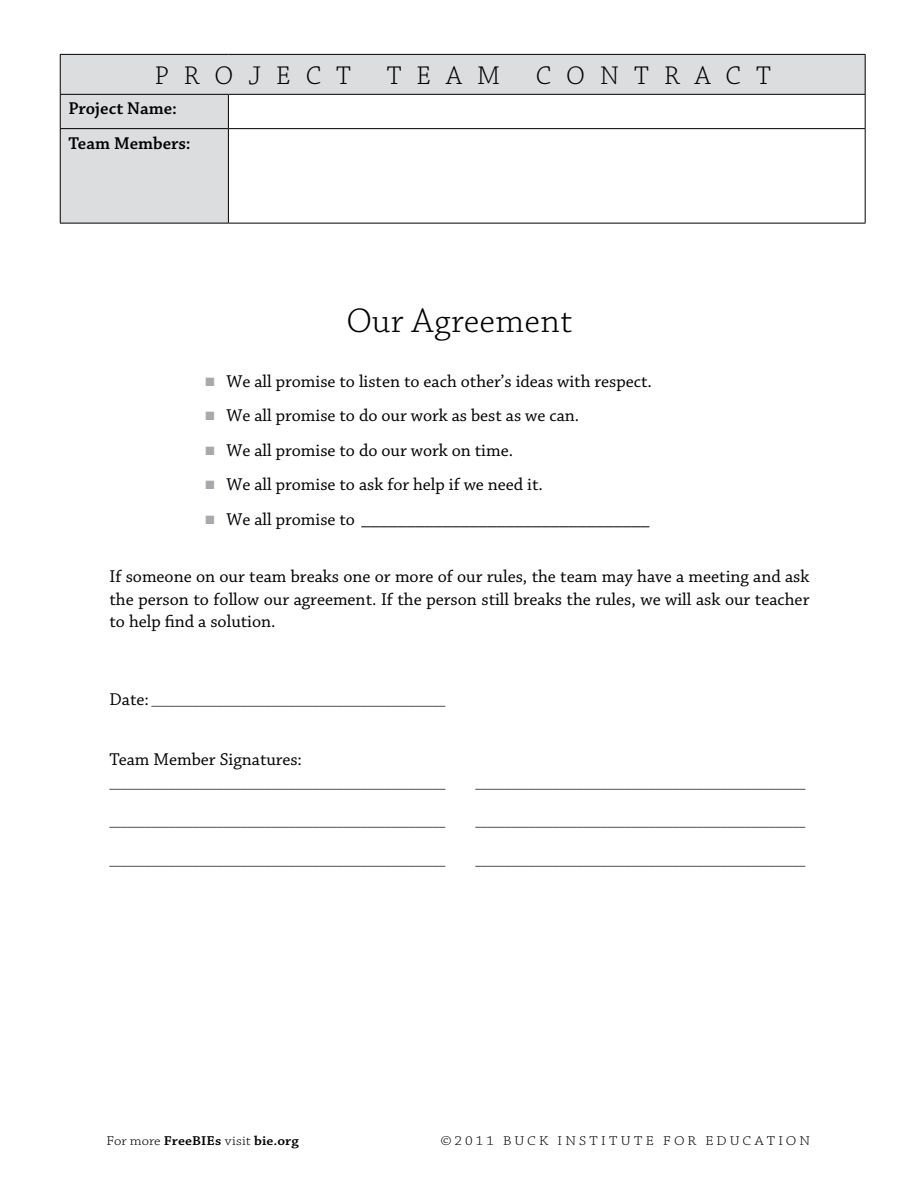
<style>
.page{position:relative;width:918px;height:1188px;background:#fff}
.page>*{position:absolute;margin:0;border:0;box-sizing:border-box;transform-origin:0 0}
.t1{font:300 36px "Chaparral Pro";letter-spacing:.01em;color:#000}
.t2{font:300 27px "Chaparral Pro";letter-spacing:.57em;color:#000}
.t3{font:18px/22.5px "Chaparral Pro";color:#000;text-align:justify}
.t4{font:600 18px/34.3px "Chaparral Pro";color:#000}
.t5{font:300 13.5px "Chaparral Pro";letter-spacing:.2em;color:#000;scale:1.1 1}
.t6{font:600 13.5px "Chaparral Pro";letter-spacing:.01em;color:#000;scale:1.1 1}
.t7{font:700 13.5px "Chaparral Pro";color:#000}
.t8{font:12px "Chaparral Pro";color:#000}
.s1{color:#a7a9ac}
.s2{font-size:18px}
.s3{font-weight:300}
</style>
<div class="page">
<svg style="left:61px;top:55px;width:804px;height:168px"></svg>
<hr style="left:60px;top:54px;width:168px;height:1px;background:#000">
<hr style="left:60px;top:55px;width:1px;height:39px;background:#000">
<hr style="left:228px;top:54px;width:638px;height:1px;background:#000">
<hr style="left:865px;top:55px;width:1px;height:39px;background:#000">
<hr style="left:60px;top:94px;width:168px;height:1px;background:#000">
<hr style="left:60px;top:95px;width:1px;height:33px;background:#000">
<hr style="left:228px;top:94px;width:638px;height:1px;background:#000">
<hr style="left:228px;top:95px;width:1px;height:33px;background:#000">
<hr style="left:865px;top:95px;width:1px;height:33px;background:#000">
<hr style="left:60px;top:128px;width:168px;height:1px;background:#000">
<hr style="left:60px;top:129px;width:1px;height:94px;background:#000">
<hr style="left:228px;top:128px;width:638px;height:1px;background:#000">
<hr style="left:228px;top:129px;width:1px;height:94px;background:#000">
<hr style="left:865px;top:129px;width:1px;height:94px;background:#000">
<hr style="left:60px;top:223px;width:168px;height:1px;background:#000">
<hr style="left:228px;top:223px;width:638px;height:1px;background:#000">
<h2 class="t2" style="left:155px;top:61px;width:198px">PROJECT</h2>
<h2 class="t2" style="left:387px;top:61px;width:115px">TEAM</h2>
<h2 class="t2" style="left:536px;top:61px;width:236px">CONTRACT</h2>
<p class="t4" style="left:68px;top:92px;width:124px">Project Name:<br>Team Members:</p>
<h1 class="t1" style="left:346px;top:301px;width:228px">Our Agreement</h1>
<p class="t3" style="left:206px;top:371px;width:448px"><span class="s1">■</span> We all promise to listen to each other’s ideas with respect.</p>
<p class="t3" style="left:206px;top:405px;width:375px"><span class="s1">■</span> We all promise to do our work as best as we can.</p>
<p class="t3" style="left:206px;top:440px;width:309px"><span class="s1">■</span> We all promise to do our work on time.</p>
<p class="t3" style="left:206px;top:474px;width:339px"><span class="s1">■</span> We all promise to ask for help if we need it.</p>
<p class="t3" style="left:206px;top:509px;width:445px"><span class="s1">■</span> We all promise to ________________________________</p>
<p class="t3" style="left:110px;top:566px;width:701px">If someone on our team breaks one or more of our rules, the team may have a meeting and ask the person to follow our agreement. If the person still breaks the rules, we will ask our teacher to help find a solution.</p>
<p class="t8" style="left:110px;top:694px;width:338px"><span class="s2">Date:</span> _________________________________________________</p>
<p class="t3" style="left:110px;top:749px;width:194px">Team Member Signatures:</p>
<p class="t8" style="left:110px;top:777px;width:338px">________________________________________________________</p>
<p class="t8" style="left:476px;top:777px;width:331px">_______________________________________________________</p>
<p class="t8" style="left:110px;top:816px;width:338px">________________________________________________________</p>
<p class="t8" style="left:476px;top:816px;width:331px">_______________________________________________________</p>
<p class="t8" style="left:110px;top:854px;width:338px">________________________________________________________</p>
<p class="t8" style="left:476px;top:854px;width:331px">_______________________________________________________</p>
<p class="t5" style="left:398px;top:1129px;width:338px">©2011 BUCK INSTITUTE FOR EDUCATION</p>
<p class="t7" style="left:787px;top:1128px;width:24px">137</p>
<p class="t6" style="left:106px;top:1133px;width:176px"><span class="s3">For more</span> FreeBIEs <span class="s3">visit</span> bie.org</p>
<p class="t5" style="left:440px;top:1134px;width:338px">©2011 BUCK INSTITUTE FOR EDUCATION</p>
</div>
